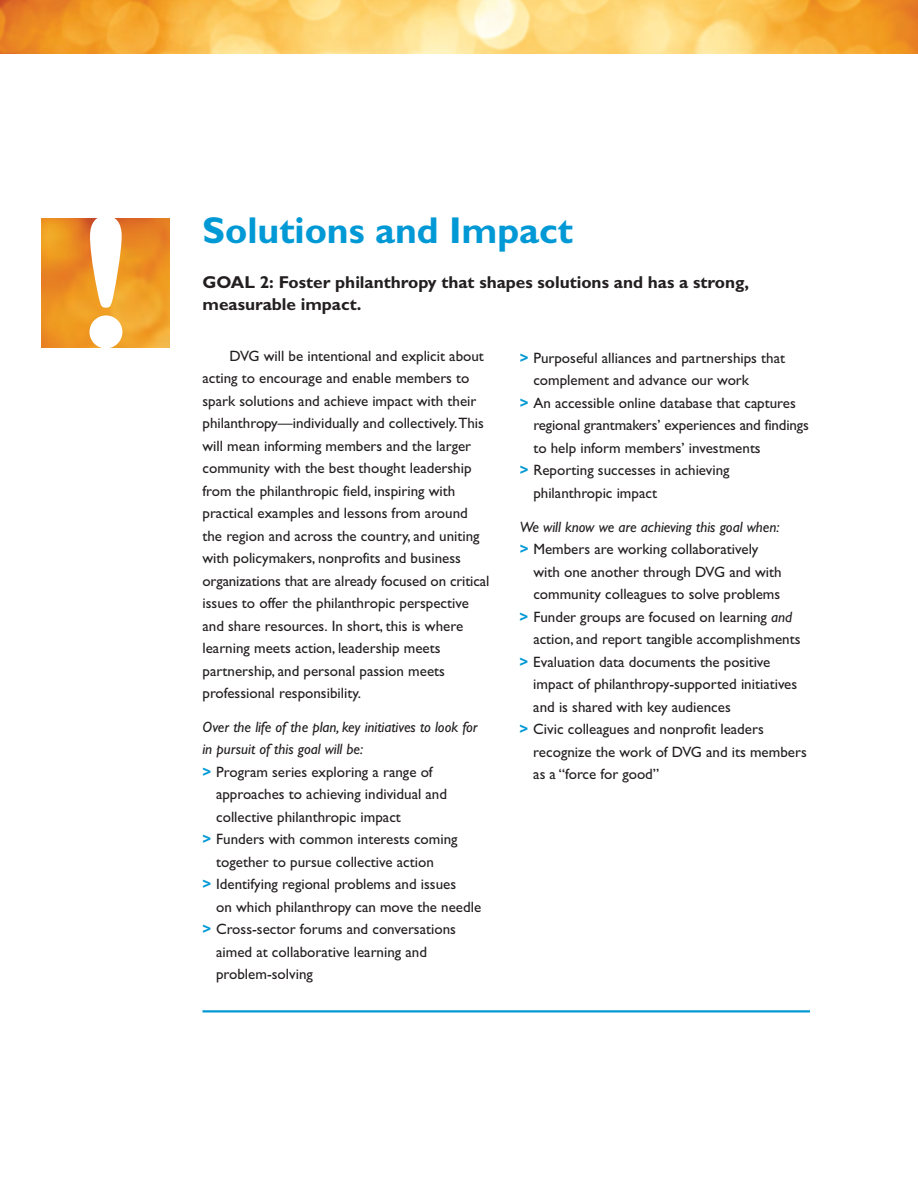
<style>
.page{position:relative;width:918px;height:1188px;background:#fff}
.page>*{position:absolute;margin:0;border:0;box-sizing:border-box;transform-origin:0 0}
.t1{font:700 189.6px "Gill Sans";color:#fff}
.t2{font:700 37.5px "Gill Sans";color:#0099d5}
.t3{font:700 17.25px/22.5px "Gill Sans";color:#231f20}
.t4{font:15px/22.5px "Gill Sans";color:#231f20}
.t5{font:italic 15px/22.5px "Gill Sans";color:#231f20}
.s1{font-weight:700;color:#0099d5}
.s2{font-weight:700;font-style:normal;color:#0099d5}
.s3{font-style:normal}
.s4{font-style:italic}
</style>
<div class="page">
<svg style="left:42px;top:219px;width:128px;height:128px;background:#eb9224"></svg>
<hr style="left:202px;top:1010px;width:608px;height:2px;background:#0099d5">
<img style="left:0;top:0;width:918px;height:54px">
<h1 class="t1" style="left:80px;top:211px;width:53px">!</h1>
<h2 class="t2" style="left:202px;top:216px;width:372px">Solutions and Impact</h2>
<p class="t3" style="left:202px;top:272px;width:548px">GOAL 2: Foster philanthropy that shapes solutions and has a strong, measurable impact.</p>
<p class="t4" style="left:202px;top:344px;width:288px;text-indent:27px">DVG will be intentional and explicit about acting to encourage and enable members to spark solutions and achieve impact with their philanthropy—individually and collectively.This will mean informing members and the larger community with the best thought leadership from the philanthropic field, inspiring with practical examples and lessons from around the region and across the country, and uniting with policymakers, nonprofits and business organizations that are already focused on critical issues to offer the philanthropic perspective and share resources. In short, this is where learning meets action, leadership meets partnership, and personal passion meets professional responsibility.</p>
<p class="t5" style="left:202px;top:717px;width:277px">Over the life of the plan, key initiatives to look for</p>
<p class="t5" style="left:202px;top:740px;width:162px">in pursuit of this goal will be:</p>
<p class="t4" style="left:202px;top:761px;width:232px"><span class="s1">&gt;</span> Program series exploring a range of</p>
<p class="t4" style="left:216px;top:783px;width:232px">approaches to achieving individual and</p>
<p class="t4" style="left:216px;top:806px;width:186px">collective philanthropic impact</p>
<p class="t4" style="left:202px;top:828px;width:257px"><span class="s1">&gt;</span> Funders with common interests coming</p>
<p class="t4" style="left:216px;top:851px;width:219px">together to pursue collective action</p>
<p class="t4" style="left:202px;top:873px;width:255px"><span class="s1">&gt;</span> Identifying regional problems and issues</p>
<p class="t4" style="left:216px;top:896px;width:267px">on which philanthropy can move the needle</p>
<p class="t4" style="left:202px;top:918px;width:255px"><span class="s1">&gt;</span> Cross-sector forums and conversations</p>
<p class="t4" style="left:216px;top:941px;width:212px">aimed at collaborative learning and</p>
<p class="t4" style="left:216px;top:963px;width:98px">problem-solving</p>
<p class="t4" style="left:520px;top:346px;width:267px"><span class="s1">&gt;</span> Purposeful alliances and partnerships that</p>
<p class="t4" style="left:533px;top:369px;width:217px">complement and advance our work</p>
<p class="t4" style="left:520px;top:391px;width:278px"><span class="s1">&gt;</span> An accessible online database that captures</p>
<p class="t4" style="left:533px;top:414px;width:277px">regional grantmakers’ experiences and findings</p>
<p class="t4" style="left:533px;top:436px;width:229px">to help inform members’ investments</p>
<p class="t4" style="left:520px;top:459px;width:211px"><span class="s1">&gt;</span> Reporting successes in achieving</p>
<p class="t4" style="left:533px;top:481px;width:125px">philanthropic impact</p>
<p class="t5" style="left:520px;top:517px;width:261px">We will know we are achieving this goal when: <span class="s2">&gt;</span> <span class="s3">Members are working collaboratively</span></p>
<p class="t4" style="left:533px;top:560px;width:250px">with one another through DVG and with</p>
<p class="t4" style="left:533px;top:583px;width:248px">community colleagues to solve problems</p>
<p class="t4" style="left:520px;top:605px;width:274px"><span class="s1">&gt;</span> Funder groups are focused on learning <span class="s4">and</span></p>
<p class="t4" style="left:533px;top:628px;width:269px">action, and report tangible accomplishments</p>
<p class="t4" style="left:520px;top:650px;width:252px"><span class="s1">&gt;</span> Evaluation data documents the positive</p>
<p class="t4" style="left:533px;top:673px;width:265px">impact of philanthropy-supported initiatives</p>
<p class="t4" style="left:533px;top:695px;width:199px">and is shared with key audiences</p>
<p class="t4" style="left:520px;top:718px;width:246px"><span class="s1">&gt;</span> Civic colleagues and nonprofit leaders</p>
<p class="t4" style="left:533px;top:740px;width:275px">recognize the work of DVG and its members</p>
<p class="t4" style="left:533px;top:763px;width:128px">as a “force for good”</p>
</div>
